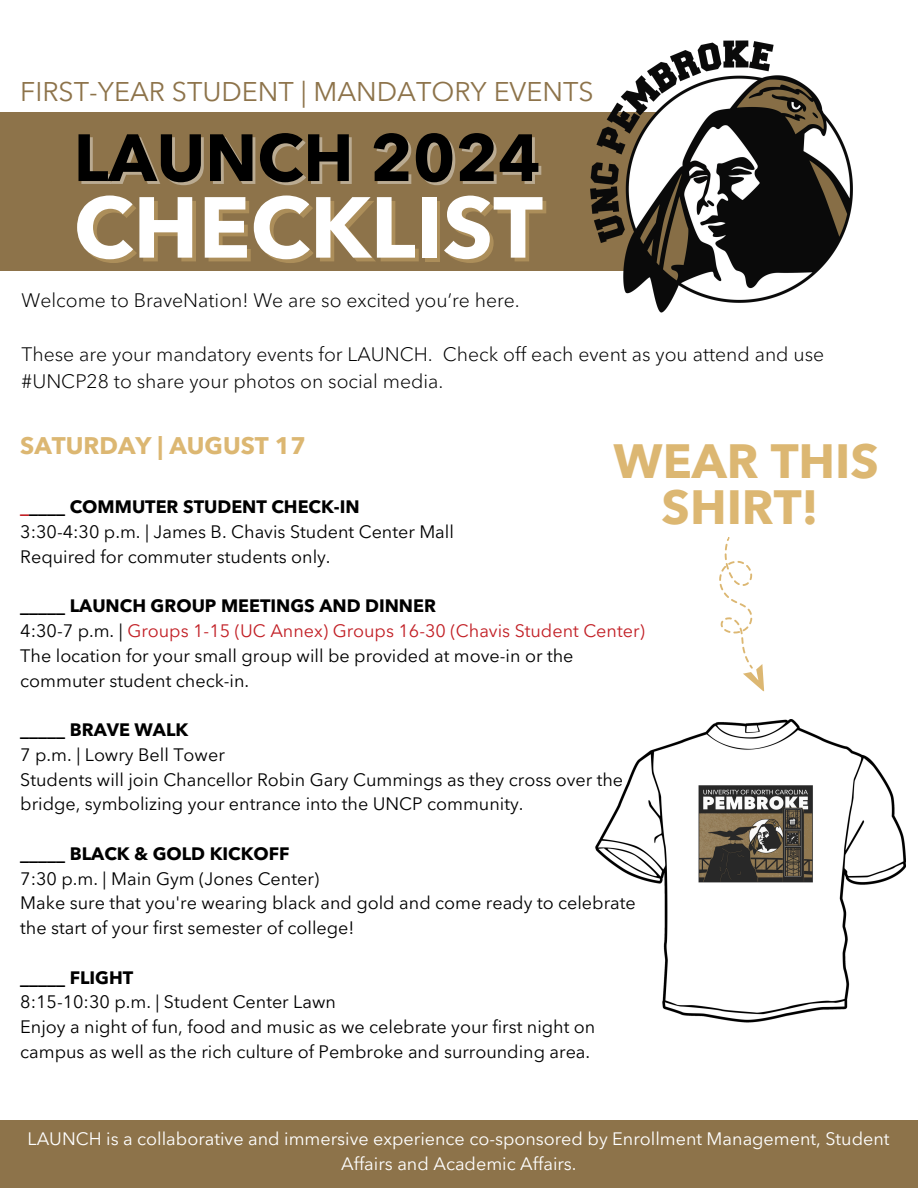
<style>
.page{position:relative;width:918px;height:1188px;background:#fff}
.page>*{position:absolute;margin:0;border:0;box-sizing:border-box;transform-origin:0 0}
.t1{font:700 85.5px "Avenir Next LT Pro";color:#fff}
.t2{font:700 66px "Avenir Next LT Pro";color:#000}
.t3{font:700 48px/46.2px "Avenir Next LT Pro";color:#dcb772;text-align:center}
.t4{font:27px "Avenir Next LT Pro";color:#8d734a}
.t5{font:700 24px "Avenir Next LT Pro";color:#dcb772}
.t6{font:300 19.5px/27px "Avenir Next LT Pro";color:#000}
.t7{font:18px/24.8px "Avenir Next LT Pro";color:#000}
.t8{font:18px/24.8px "Avenir Next LT Pro";color:#fff;text-align:center}
.t9{font:700 18px "Avenir Next LT Pro";color:#000}
.t10{font:18px "Avenir Next LT Pro";color:#c22026}
.s1{color:#c22026}
.s2{color:#000}
</style>
<div class="page">
<div style="left:0;top:112px;width:773px;height:159px;background:#8d734a"></div>
<img style="left:590px;top:40px;width:263px;height:273px">
<img style="left:595px;top:719px;width:310px;height:304px">
<svg style="left:719px;top:537px;width:46px;height:155px"></svg>
<div style="left:0;top:1120px;width:918px;height:68px;background:#8d734a"></div>
<p class="t4" style="left:20px;top:75px;width:575px">FIRST-YEAR STUDENT | MANDATORY EVENTS</p>
<p class="t2" style="left:74px;top:118px;width:468px">LAUNCH 2024</p>
<p class="t1" style="left:74px;top:175px;width:471px">CHECKLIST</p>
<h3 class="t6" style="left:22px;top:286px;width:500px">Welcome to BraveNation! We are so excited you’re here.</h3>
<p class="t6" style="left:22px;top:340px;width:804px">These are your mandatory events for LAUNCH. Check off each event as you attend and use #UNCP28 to share your photos on social media.</p>
<h2 class="t5" style="left:20px;top:431px;width:287px">SATURDAY | AUGUST 17</h2>
<p class="t3" style="left:614px;top:438px;width:267px">WEAR THIS<br>SHIRT!</p>
<h1 class="t9" style="left:20px;top:496px;width:341px"><span class="s1">_</span>____ COMMUTER STUDENT CHECK-IN</h1>
<p class="t7" style="left:20px;top:519px;width:435px">3:30-4:30 p.m. | James B. Chavis Student Center Mall</p>
<p class="t7" style="left:20px;top:544px;width:312px">Required for commuter students only.</p>
<h5 class="t9" style="left:20px;top:595px;width:417px">_____ LAUNCH GROUP MEETINGS AND DINNER</h5>
<p class="t10" style="left:20px;top:620px;width:626px"><span class="s2">4:30-7 p.m. |</span> Groups 1-15 (UC Annex) Groups 16-30 (Chavis Student Center)</p>
<p class="t7" style="left:20px;top:643px;width:555px">The location for your small group will be provided at move-in or the commuter student check-in.</p>
<p class="t9" style="left:20px;top:719px;width:169px">_____ BRAVE WALK</p>
<p class="t7" style="left:20px;top:742px;width:206px">7 p.m. | Lowry Bell Tower</p>
<p class="t7" style="left:20px;top:767px;width:604px">Students will join Chancellor Robin Gary Cummings as they cross over the bridge, symbolizing your entrance into the UNCP community.</p>
<p class="t9" style="left:20px;top:843px;width:271px">_____ BLACK &amp; GOLD KICKOFF</p>
<p class="t7" style="left:20px;top:866px;width:300px">7:30 p.m. | Main Gym (Jones Center)</p>
<p class="t7" style="left:20px;top:891px;width:617px">Make sure that you're wearing black and gold and come ready to celebrate the start of your first semester of college!</p>
<p class="t9" style="left:20px;top:966px;width:115px">_____ FLIGHT</p>
<p class="t7" style="left:20px;top:990px;width:317px">8:15-10:30 p.m. | Student Center Lawn</p>
<p class="t7" style="left:20px;top:1014px;width:577px">Enjoy a night of fun, food and music as we celebrate your first night on campus as well as the rich culture of Pembroke and surrounding area.</p>
<p class="t8" style="left:28px;top:1126px;width:864px">LAUNCH is a collaborative and immersive experience co-sponsored by Enrollment Management, Student<br>Affairs and Academic Affairs.</p>
</div>
